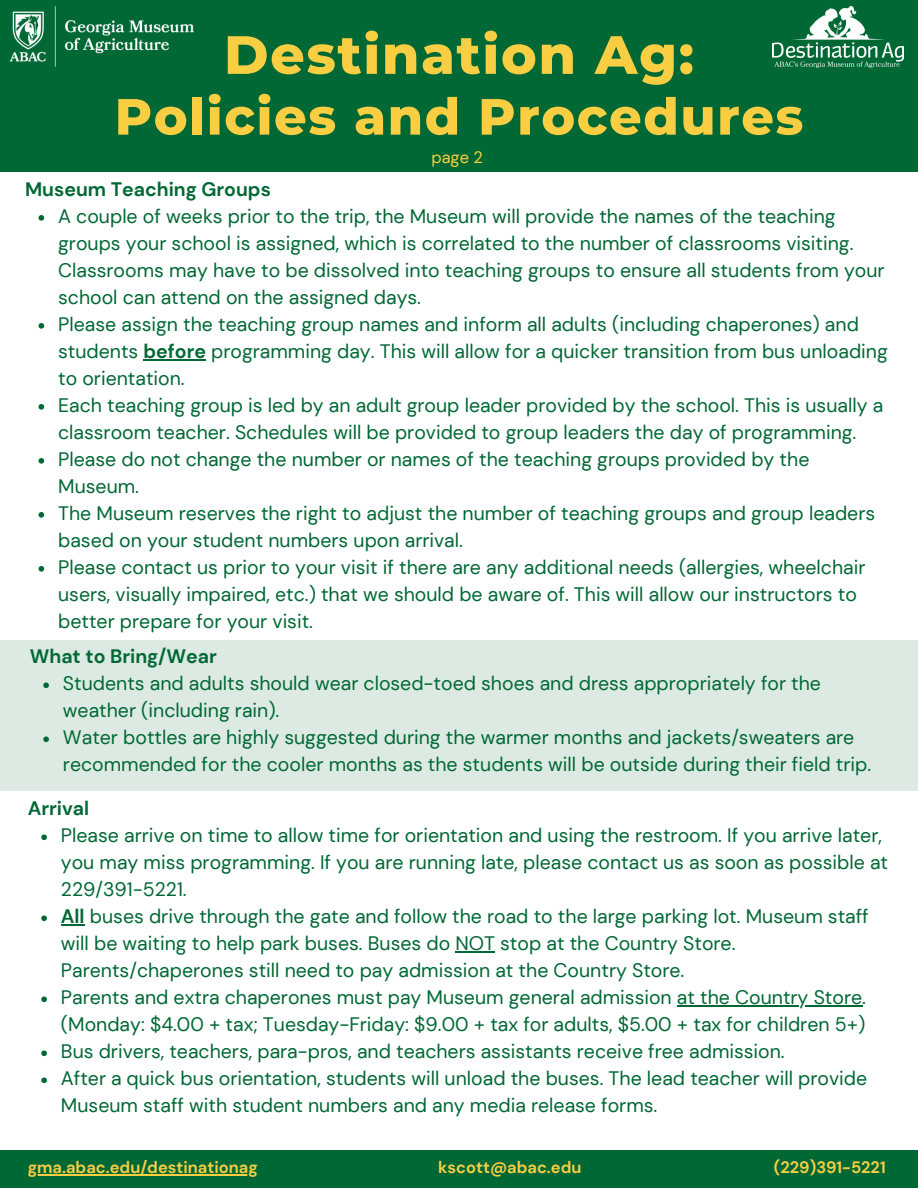
<style>
.page{position:relative;width:918px;height:1188px;background:#fff}
.page>*{position:absolute;margin:0;border:0;box-sizing:border-box;transform-origin:0 0}
.t1{font:800 53.85px "Montserrat";letter-spacing:.03em;color:#f9ce42}
.t2{font:800 50.85px "Montserrat";letter-spacing:.03em;color:#f9ce42}
.t3{font:19.5px/27px "DM Sans";color:#006834}
.t4{font:700 19.5px "DM Sans";color:#006834}
.t5{font:700 16.5px "DM Sans";color:#f9ce42}
.t6{font:16.5px "DM Sans";color:#f9ce42}
.s1{font-weight:700}
</style>
<div class="page">
<div style="left:0;top:0;width:918px;height:171px;background:#006834"></div>
<div style="left:0;top:641px;width:918px;height:150px;background:#dceae3"></div>
<div style="left:0;top:1150px;width:918px;height:38px;background:#006834"></div>
<img style="left:9px;top:6px;width:185px;height:61px">
<img style="left:772px;top:7px;width:132px;height:62px">
<svg style="left:39px;top:215px;width:5px;height:6px"></svg>
<svg style="left:39px;top:323px;width:5px;height:6px"></svg>
<hr style="left:144px;top:359px;width:62px;height:1px;background:#006834">
<svg style="left:39px;top:404px;width:5px;height:6px"></svg>
<svg style="left:39px;top:458px;width:5px;height:6px"></svg>
<svg style="left:39px;top:512px;width:5px;height:6px"></svg>
<svg style="left:39px;top:566px;width:5px;height:6px"></svg>
<svg style="left:41px;top:834px;width:6px;height:6px"></svg>
<svg style="left:41px;top:915px;width:6px;height:6px"></svg>
<hr style="left:61px;top:924px;width:24px;height:2px;background:#006834">
<hr style="left:455px;top:951px;width:40px;height:2px;background:#006834">
<svg style="left:41px;top:996px;width:6px;height:6px"></svg>
<hr style="left:677px;top:1005px;width:185px;height:2px;background:#006834">
<svg style="left:41px;top:1050px;width:6px;height:6px"></svg>
<svg style="left:41px;top:1077px;width:6px;height:6px"></svg>
<svg style="left:43px;top:682px;width:6px;height:6px"></svg>
<svg style="left:43px;top:736px;width:6px;height:6px"></svg>
<hr style="left:28px;top:1175px;width:230px;height:1px;background:#f9ce42">
<p class="t1" style="left:224px;top:22px;width:471px">Destination Ag:</p>
<p class="t2" style="left:115px;top:85px;width:690px">Policies and Procedures</p>
<p class="t6" style="left:431px;top:146px;width:53px">page 2</p>
<p class="t4" style="left:25px;top:177px;width:247px">Museum Teaching Groups</p>
<h2 class="t3" style="left:58px;top:203px;width:828px">A couple of weeks prior to the trip, the Museum will provide the names of the teaching groups your school is assigned, which is correlated to the number of classrooms visiting.<br>Classrooms may have to be dissolved into teaching groups to ensure all students from your school can attend on the assigned days.</h2>
<p class="t3" style="left:58px;top:311px;width:831px">Please assign the teaching group names and inform all adults (including chaperones) and students <span class="s1">before</span> programming day. This will allow for a quicker transition from bus unloading to orientation.</p>
<p class="t3" style="left:58px;top:392px;width:827px">Each teaching group is led by an adult group leader provided by the school. This is usually a classroom teacher. Schedules will be provided to group leaders the day of programming.</p>
<p class="t3" style="left:58px;top:446px;width:753px">Please do not change the number or names of the teaching groups provided by the<br>Museum.</p>
<p class="t3" style="left:58px;top:500px;width:819px">The Museum reserves the right to adjust the number of teaching groups and group leaders based on your student numbers upon arrival.</p>
<p class="t3" style="left:58px;top:554px;width:809px">Please contact us prior to your visit if there are any additional needs (allergies, wheelchair users, visually impaired, etc.) that we should be aware of. This will allow our instructors to better prepare for your visit.</p>
<p class="t4" style="left:30px;top:644px;width:188px">What to Bring/Wear</p>
<p class="t3" style="left:63px;top:670px;width:760px">Students and adults should wear closed-toed shoes and dress appropriately for the weather (including rain).</p>
<p class="t3" style="left:63px;top:724px;width:810px">Water bottles are highly suggested during the warmer months and jackets/sweaters are recommended for the cooler months as the students will be outside during their field trip.</p>
<p class="t4" style="left:28px;top:796px;width:63px">Arrival</p>
<h2 class="t3" style="left:61px;top:822px;width:829px">Please arrive on time to allow time for orientation and using the restroom. If you arrive later, you may miss programming. If you are running late, please contact us as soon as possible at<br>229/391-5221.</h2>
<p class="t3" style="left:61px;top:903px;width:809px"><span class="s1">All</span> buses drive through the gate and follow the road to the large parking lot. Museum staff will be waiting to help park buses. Buses do NOT stop at the Country Store.<br>Parents/chaperones still need to pay admission at the Country Store.</p>
<p class="t3" style="left:61px;top:984px;width:807px">Parents and extra chaperones must pay Museum general admission at the Country Store.</p>
<h2 class="t3" style="left:61px;top:1011px;width:806px">(Monday: $4.00 + tax; Tuesday-Friday: $9.00 + tax for adults, $5.00 + tax for children 5+)<br>Bus drivers, teachers, para-pros, and teachers assistants receive free admission.</h2>
<p class="t3" style="left:61px;top:1065px;width:808px">After a quick bus orientation, students will unload the buses. The lead teacher will provide<br>Museum staff with student numbers and any media release forms.</p>
<h4 class="t5" style="left:28px;top:1157px;width:231px">gma.abac.edu/destinationag</h4>
<h4 class="t5" style="left:438px;top:1157px;width:145px">kscott@abac.edu</h4>
<h4 class="t5" style="left:774px;top:1157px;width:113px">(229)391-5221</h4>
</div>
